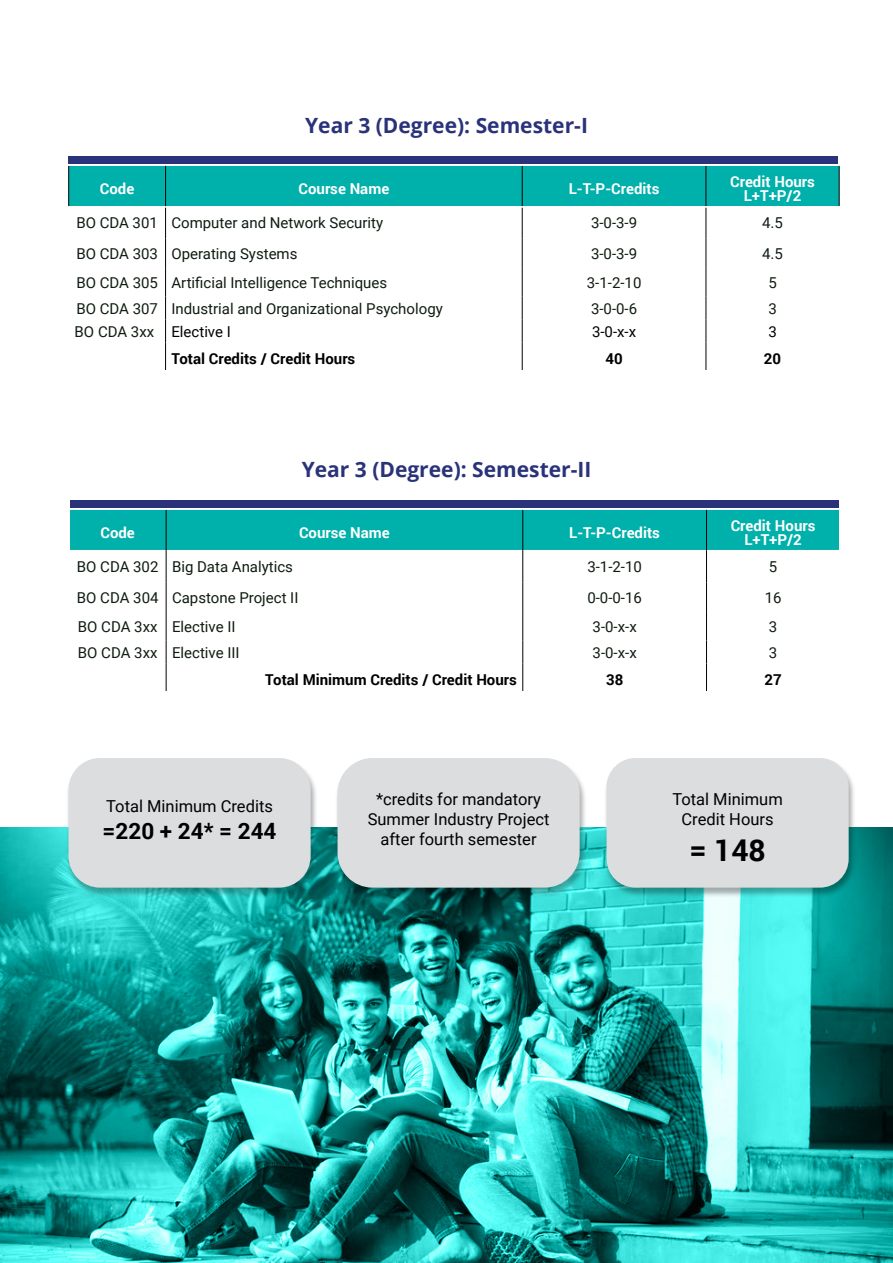
<style>
.page{position:relative;width:893px;height:1263px;background:#fff}
.page>*{position:absolute;margin:0;border:0;box-sizing:border-box;transform-origin:0 0}
.t1{font:700 30px "Roboto";color:#000101}
.t2{font:700 22.5px "Roboto";color:#000101}
.t3{font:700 21px "Open Sans";color:#2a3279}
.t4{font:16.5px/19.8px "Roboto";color:#000101;text-align:center}
.t5{font:15px "Roboto";color:#0f1c10}
.t6{font:700 15px/14.1px "Roboto";color:#fff;text-align:center}
.t7{font:700 15px "Roboto";color:#000}
.t8{font:15px "Roboto";color:#000}
.s1{color:#0f1c10}
</style>
<div class="page">
<img style="left:0;top:828px;width:893px;height:435px">
<div style="left:69px;top:166px;width:770px;height:40px;background:#00b0aa"></div>
<hr style="left:165px;top:207px;width:1px;height:32px;background:#000101">
<hr style="left:522px;top:207px;width:1px;height:32px;background:#000101">
<hr style="left:706px;top:207px;width:1px;height:32px;background:#000101">
<svg style="left:165px;top:239px;width:1px;height:131px"></svg>
<svg style="left:522px;top:239px;width:1px;height:131px"></svg>
<svg style="left:706px;top:239px;width:1px;height:131px"></svg>
<hr style="left:68px;top:166px;width:1px;height:40px;background:#000101">
<hr style="left:165px;top:166px;width:1px;height:40px;background:#000101">
<hr style="left:522px;top:166px;width:1px;height:40px;background:#000101">
<hr style="left:706px;top:166px;width:1px;height:40px;background:#000101">
<hr style="left:839px;top:166px;width:1px;height:40px;background:#000101">
<div style="left:69px;top:156px;width:769px;height:8px;background:#2a3279"></div>
<div style="left:70px;top:510px;width:769px;height:40px;background:#00b0aa"></div>
<hr style="left:166px;top:510px;width:1px;height:41px;background:#000101">
<hr style="left:522px;top:510px;width:1px;height:41px;background:#000101">
<hr style="left:706px;top:510px;width:1px;height:41px;background:#000101">
<hr style="left:166px;top:551px;width:1px;height:32px;background:#000101">
<hr style="left:522px;top:551px;width:1px;height:32px;background:#000101">
<hr style="left:706px;top:551px;width:1px;height:32px;background:#000101">
<svg style="left:166px;top:583px;width:1px;height:108px"></svg>
<svg style="left:522px;top:583px;width:1px;height:108px"></svg>
<svg style="left:706px;top:583px;width:1px;height:108px"></svg>
<div style="left:70px;top:500px;width:768px;height:8px;background:#2a3279"></div>
<div style="left:66px;top:758px;width:252px;height:140px;background:#000;opacity:.33"></div>
<div style="left:69px;top:758px;width:242px;height:130px;background:#dcddde;border-radius:31px"></div>
<div style="left:335px;top:758px;width:252px;height:140px;background:#000;opacity:.33"></div>
<div style="left:338px;top:758px;width:242px;height:130px;background:#dcddde;border-radius:35px"></div>
<div style="left:604px;top:758px;width:252px;height:140px;background:#000;opacity:.33"></div>
<div style="left:606px;top:758px;width:243px;height:130px;background:#dcddde;border-radius:29px"></div>
<h3 class="t3" style="left:305px;top:111px;width:284px">Year 3 (Degree): Semester-I</h3>
<p class="t6" style="left:100px;top:181px;width:36px">Code</p>
<p class="t6" style="left:298px;top:181px;width:92px">Course Name</p>
<p class="t6" style="left:569px;top:181px;width:92px">L-T-P-Credits</p>
<p class="t6" style="left:730px;top:174px;width:86px">Credit Hours<br>L+T+P/2</p>
<p class="t5" style="left:76px;top:212px;width:308px">BO CDA 301 Computer and Network Security</p>
<p class="t5" style="left:591px;top:212px;width:48px">3-0-3-9</p>
<p class="t5" style="left:762px;top:212px;width:22px">4.5</p>
<p class="t5" style="left:76px;top:243px;width:223px">BO CDA 303 Operating Systems</p>
<p class="t5" style="left:591px;top:243px;width:48px">3-0-3-9</p>
<p class="t5" style="left:762px;top:243px;width:22px">4.5</p>
<p class="t5" style="left:76px;top:272px;width:312px">BO CDA 305 Artificial Intelligence Techniques</p>
<p class="t5" style="left:587px;top:272px;width:56px">3-1-2-10</p>
<p class="t5" style="left:768px;top:272px;width:10px">5</p>
<p class="t5" style="left:76px;top:298px;width:368px">BO CDA 307 Industrial and Organizational Psychology</p>
<p class="t5" style="left:591px;top:298px;width:48px">3-0-0-6</p>
<p class="t5" style="left:768px;top:298px;width:10px">3</p>
<p class="t8" style="left:75px;top:321px;width:158px"><span class="s1">BO CDA 3xx</span> Elective I</p>
<p class="t8" style="left:592px;top:321px;width:46px">3-0-x-x</p>
<p class="t8" style="left:768px;top:321px;width:10px">3</p>
<p class="t7" style="left:171px;top:348px;width:185px">Total Credits / Credit Hours</p>
<p class="t7" style="left:605px;top:348px;width:19px">40</p>
<p class="t7" style="left:764px;top:348px;width:19px">20</p>
<h3 class="t3" style="left:302px;top:455px;width:291px">Year 3 (Degree): Semester-II</h3>
<p class="t6" style="left:100px;top:525px;width:36px">Code</p>
<p class="t6" style="left:299px;top:525px;width:92px">Course Name</p>
<p class="t6" style="left:569px;top:525px;width:92px">L-T-P-Credits</p>
<p class="t6" style="left:731px;top:518px;width:86px">Credit Hours<br>L+T+P/2</p>
<p class="t5" style="left:77px;top:556px;width:218px">BO CDA 302 Big Data Analytics</p>
<p class="t5" style="left:587px;top:556px;width:56px">3-1-2-10</p>
<p class="t5" style="left:769px;top:556px;width:10px">5</p>
<p class="t5" style="left:77px;top:587px;width:223px">BO CDA 304 Capstone Project II</p>
<p class="t5" style="left:587px;top:587px;width:56px">0-0-0-16</p>
<p class="t5" style="left:765px;top:587px;width:18px">16</p>
<p class="t5" style="left:78px;top:616px;width:159px">BO CDA 3xx Elective II</p>
<p class="t5" style="left:593px;top:616px;width:46px">3-0-x-x</p>
<p class="t5" style="left:769px;top:616px;width:10px">3</p>
<p class="t5" style="left:78px;top:642px;width:163px">BO CDA 3xx Elective III</p>
<p class="t5" style="left:593px;top:642px;width:46px">3-0-x-x</p>
<p class="t5" style="left:769px;top:642px;width:10px">3</p>
<p class="t7" style="left:265px;top:669px;width:253px">Total Minimum Credits / Credit Hours</p>
<p class="t7" style="left:606px;top:669px;width:19px">38</p>
<p class="t7" style="left:764px;top:669px;width:19px">27</p>
<p class="t4" style="left:106px;top:795px;width:168px">Total Minimum Credits</p>
<h2 class="t2" style="left:103px;top:815px;width:175px">=220 + 24* = 244</h2>
<p class="t4" style="left:368px;top:789px;width:183px">*credits for mandatory<br>Summer Industry Project after fourth semester</p>
<p class="t4" style="left:672px;top:789px;width:112px">Total Minimum<br>Credit Hours</p>
<h1 class="t1" style="left:689px;top:829px;width:78px">= 148</h1>
</div>
